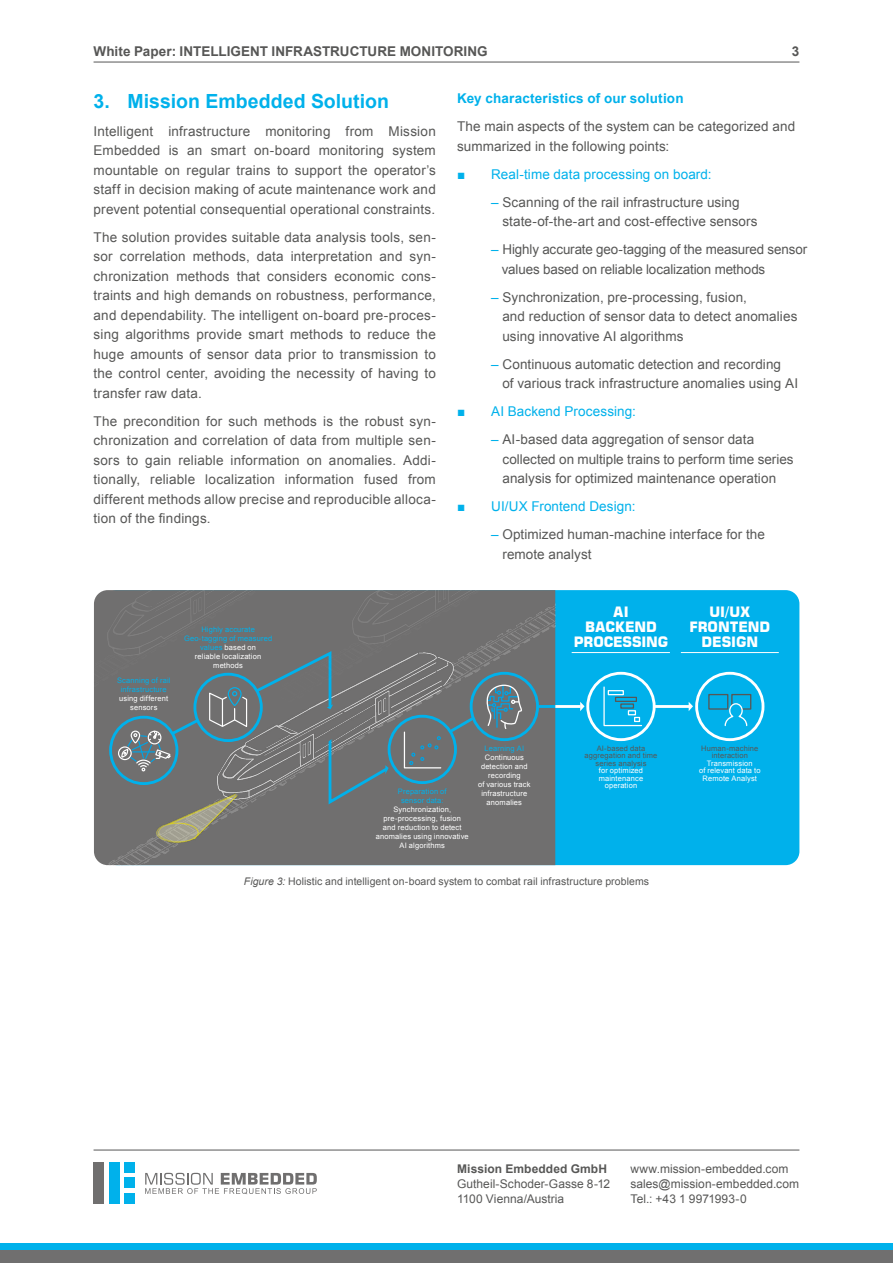
<style>
.page{position:relative;width:893px;height:1263px;background:#fff}
.page>*{position:absolute;margin:0;border:0;box-sizing:border-box;transform-origin:0 0}
.t1{font:700 19.5px "Arial";color:#00b1eb}
.t2{font:700 14.25px/14.9px "Square 721 BT";letter-spacing:-.01em;color:#fff;text-align:center}
.t3{font:13.5px/19.5px "Arial";letter-spacing:.005em;color:#575756;text-align:justify}
.t4{font:13.5px "Arial";letter-spacing:.005em;color:#00b1eb}
.t5{font:700 13.5px "Arial";color:#575756}
.t6{font:700 13.5px "Arial";letter-spacing:.01em;color:#00b1eb}
.t7{font:12px/15px "Arial";letter-spacing:.005em;color:#575756}
.t8{font:700 12px "Arial";letter-spacing:.01em;color:#575756}
.t9{font:10.5px "Arial";letter-spacing:.005em;color:#575756}
.t10{font:7.5px/9px "Arial";letter-spacing:.02em;color:#fff;text-align:center}
.t11{font:7.5px/9px "Arial";letter-spacing:.02em;color:#00b1eb;text-align:center}
.t12{font:7.5px/7.5px "Arial";letter-spacing:.02em;color:#575756;text-align:center}
.s1{color:#fff}
.s2{color:#00b1eb}
.s3{font-style:italic}
</style>
<div class="page">
<svg style="left:145px;top:1173px;width:172px;height:21px"></svg>
<div style="left:94px;top:1162px;width:10px;height:41px;background:#706f6f"></div>
<div style="left:109px;top:1162px;width:10px;height:41px;background:#00b1eb"></div>
<div style="left:124px;top:1162px;width:11px;height:10px;background:#00b1eb"></div>
<div style="left:124px;top:1177px;width:11px;height:11px;background:#00b1eb"></div>
<div style="left:124px;top:1193px;width:11px;height:10px;background:#00b1eb"></div>
<hr style="left:94px;top:1150px;width:705px;height:1px;background:#575756">
<hr style="left:94px;top:62px;width:705px;height:1px;background:#575756">
<div style="left:103px;top:590px;width:696px;height:275px;background:#00b1eb;border-radius:14px"></div>
<div style="left:97px;top:601px;width:458px;height:264px;background:#706f6f"></div>
<div style="left:118px;top:746px;width:14px;height:14px;border:1px solid #fff;border-radius:50%"></div>
<div style="left:388px;top:715px;width:69px;height:69px;border:3px solid #00b1eb;border-radius:50%"></div>
<div style="left:470px;top:672px;width:69px;height:69px;border:3px solid #00b1eb;border-radius:50%"></div>
<svg style="left:486px;top:684px;width:37px;height:46px"></svg>
<svg style="left:120px;top:716px;width:82px;height:55px"></svg>
<svg style="left:403px;top:723px;width:74px;height:46px"></svg>
<hr style="left:538px;top:705px;width:17px;height:3px;background:#00b1eb">
<div style="left:695px;top:672px;width:69px;height:69px;border:3px solid #fff;border-radius:50%"></div>
<div style="left:708px;top:694px;width:20px;height:16px;border:1px solid #575756"></div>
<svg style="left:724px;top:693px;width:28px;height:34px"></svg>
<hr style="left:555px;top:705px;width:25px;height:3px;background:#fff">
<svg style="left:580px;top:702px;width:5px;height:9px"></svg>
<hr style="left:654px;top:705px;width:35px;height:3px;background:#fff">
<svg style="left:689px;top:702px;width:4px;height:9px"></svg>
<div style="left:586px;top:672px;width:70px;height:69px;border:3px solid #fff;border-radius:50%"></div>
<svg style="left:603px;top:686px;width:39px;height:41px"></svg>
<div style="left:615px;top:697px;width:22px;height:5px;border:1px solid #575756"></div>
<svg style="left:325px;top:733px;width:66px;height:74px"></svg>
<img style="left:114px;top:779px;width:138px;height:86px">
<hr style="left:572px;top:652px;width:98px;height:1px;background:#fff">
<div style="left:94px;top:590px;width:82px;height:116px;background:#706f6f"></div>
<img style="left:176px;top:590px;width:343px;height:133px">
<hr style="left:681px;top:652px;width:98px;height:1px;background:#fff">
<div style="left:193px;top:673px;width:70px;height:69px;border:3px solid #00b1eb;border-radius:50%"></div>
<div style="left:228px;top:687px;width:14px;height:19px;border:1px solid #00b1eb;border-radius:6px"></div>
<svg style="left:208px;top:691px;width:40px;height:37px"></svg>
<div style="left:0;top:1250px;width:893px;height:13px;background:#706f6f"></div>
<div style="left:0;top:1244px;width:893px;height:6px;background:#00b1eb"></div>
<img style="left:151px;top:787px;width:93px;height:63px">
<p class="t5" style="left:94px;top:46px;width:396px">White Paper: INTELLIGENT INFRASTRUCTURE MONITORING</p>
<p class="t5" style="left:792px;top:46px;width:9px">3</p>
<h1 class="t1" style="left:94px;top:94px;width:297px">3. Mission Embedded Solution</h1>
<p class="t3" style="left:94px;top:121px;width:344px">Intelligent infrastructure monitoring from Mission Embedded is an smart on-board monitoring system mountable on regular trains to support the operator’s staff in decision making of acute maintenance work and prevent potential consequential operational constraints.</p>
<p class="t3" style="left:94px;top:227px;width:344px">The solution provides suitable data analysis tools, sen&shy;sor correlation methods, data interpretation and syn&shy;chronization methods that considers economic cons&shy;traints and high demands on robustness, performance, and dependability. The intelligent on-board pre-proces&shy;sing algorithms provide smart methods to reduce the huge amounts of sensor data prior to transmission to the control center, avoiding the necessity of having to transfer raw data.</p>
<p class="t3" style="left:94px;top:411px;width:344px">The precondition for such methods is the robust syn&shy;chronization and correlation of data from multiple sen&shy;sors to gain reliable information on anomalies. Addi&shy;tionally, reliable localization information fused from different methods allow precise and reproducible alloca&shy;tion of the findings.</p>
<p class="t11" style="left:117px;top:676px;width:55px">Scanning of rail infrastructure</p>
<p class="t10" style="left:119px;top:694px;width:51px">using different sensors</p>
<p class="t11" style="left:184px;top:625px;width:90px">Highly accurate<br>Geo-tagging of measured values <span class="s1">based on<br>reliable localization methods</span></p>
<p class="t6" style="left:457px;top:93px;width:228px">Key characteristics of our solution</p>
<p class="t3" style="left:457px;top:117px;width:340px">The main aspects of the system can be categorized and summarized in the following points:</p>
<p class="t4" style="left:457px;top:165px;width:256px">■ Real-time data processing on board:</p>
<p class="t3" style="left:491px;top:192px;width:250px"><span class="s2">–</span> Scanning of the rail infrastructure using</p>
<p class="t3" style="left:491px;top:213px;width:268px"><span class="s1">–</span> state-of-the-art and cost-effective sensors</p>
<p class="t3" style="left:491px;top:240px;width:318px"><span class="s2">–</span> Highly accurate geo-tagging of the measured sensor</p>
<p class="t3" style="left:491px;top:261px;width:276px"><span class="s1">–</span> values based on reliable localization methods</p>
<p class="t3" style="left:491px;top:288px;width:257px"><span class="s2">–</span> Synchronization, pre-processing, fusion,</p>
<p class="t3" style="left:491px;top:308px;width:308px"><span class="s1">–</span> and reduction of sensor data to detect anomalies</p>
<p class="t3" style="left:491px;top:327px;width:194px"><span class="s1">–</span> using innovative AI algorithms</p>
<p class="t3" style="left:491px;top:355px;width:291px"><span class="s2">–</span> Continuous automatic detection and recording</p>
<p class="t3" style="left:491px;top:374px;width:308px"><span class="s1">–</span> of various track infrastructure anomalies using AI</p>
<p class="t4" style="left:457px;top:403px;width:180px">■ AI Backend Processing:</p>
<p class="t3" style="left:491px;top:430px;width:265px"><span class="s2">–</span> AI-based data aggregation of sensor data</p>
<p class="t3" style="left:491px;top:450px;width:304px"><span class="s1">–</span> collected on multiple trains to perform time series</p>
<p class="t3" style="left:491px;top:469px;width:287px"><span class="s1">–</span> analysis for optimized maintenance operation</p>
<p class="t4" style="left:457px;top:498px;width:180px">■ UI/UX Frontend Design:</p>
<p class="t3" style="left:491px;top:525px;width:275px"><span class="s2">–</span> Optimized human-machine interface for the</p>
<p class="t3" style="left:491px;top:545px;width:102px"><span class="s1">–</span> remote analyst</p>
<p class="t2" style="left:574px;top:605px;width:96px">AI<br>BACKEND<br>PROCESSING</p>
<p class="t2" style="left:689px;top:605px;width:82px">UI/UX<br>FRONTEND<br>DESIGN</p>
<p class="t11" style="left:398px;top:786px;width:50px">Preparation of sensor data:</p>
<p class="t10" style="left:376px;top:804px;width:94px">Synchronization, pre-processing, fusion<br>and reduction to detect anomalies using innovative<br>AI algorithms</p>
<p class="t11" style="left:484px;top:743px;width:41px">Learning AI</p>
<p class="t10" style="left:478px;top:753px;width:54px">Continuous detection and recording<br>of various track infrastructure anomalies</p>
<p class="t12" style="left:585px;top:745px;width:74px">AI-based data aggregation and time series analysis</p>
<p class="t10" style="left:599px;top:767px;width:46px;line-height:7.5px">for optimized maintenance operation</p>
<p class="t9" style="left:244px;top:874px;width:407px"><span class="s3">Figure 3:</span> Holistic and intelligent on-board system to combat rail infrastructure problems</p>
<p class="t12" style="left:701px;top:745px;width:59px">Human-machine interaction</p>
<p class="t10" style="left:699px;top:760px;width:63px;line-height:7.5px">Transmission<br>of relevant data to<br>Remote Analyst</p>
<p class="t8" style="left:457px;top:1164px;width:151px">Mission Embedded GmbH</p>
<p class="t7" style="left:457px;top:1178px;width:155px">Gutheil-Schoder-Gasse 8-12<br>1100 Vienna/Austria</p>
<p class="t7" style="left:630px;top:1163px;width:170px">www.mission-embedded.com sales@mission-embedded.com<br>Tel.: +43 1 9971993-0</p>
</div>
